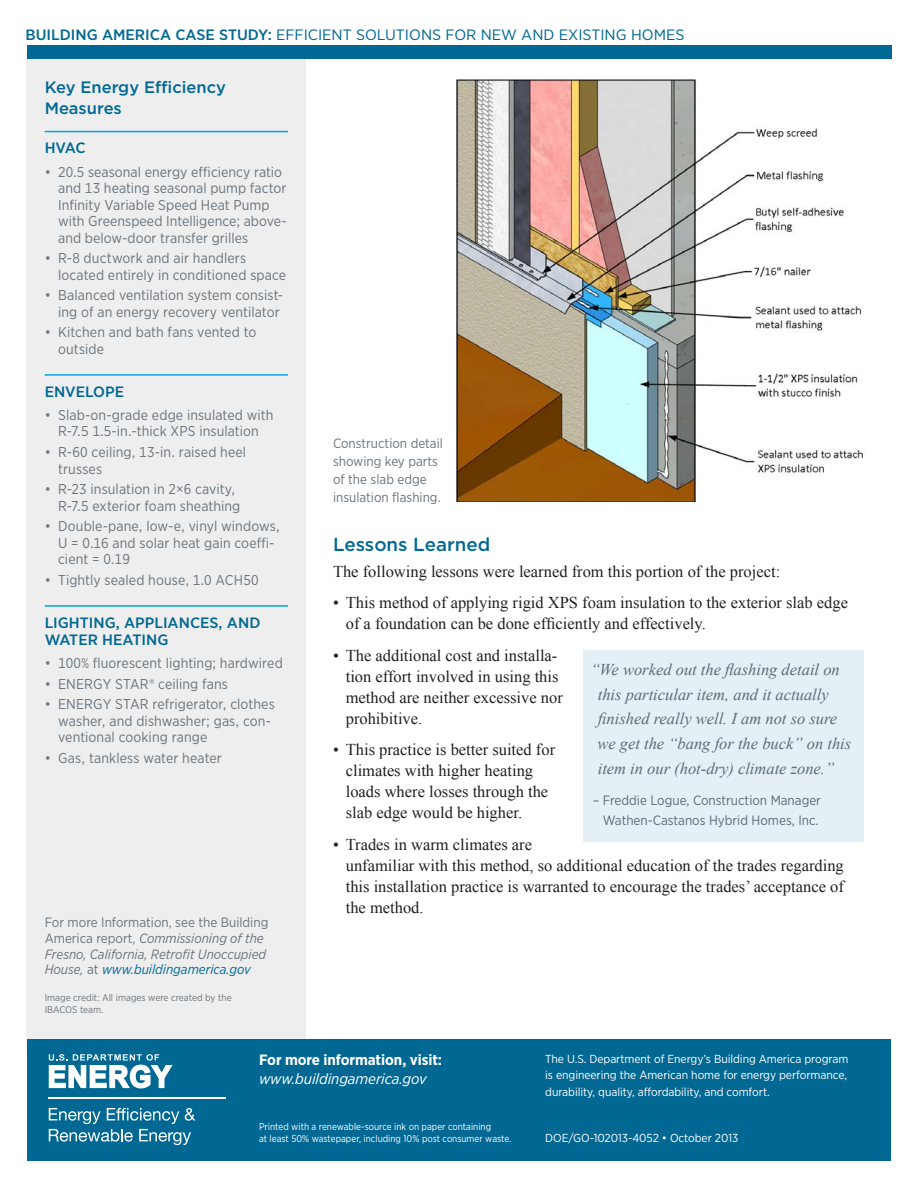
<style>
.page{position:relative;width:918px;height:1188px;background:#fff}
.page>*{position:absolute;margin:0;border:0;box-sizing:border-box;transform-origin:0 0}
.t1{font:500 18.75px "Gotham";color:#006893}
.t2{font:16.5px/21px "Times New Roman";color:#231f20}
.t3{font:italic 16.5px/24.8px "Times New Roman";color:#6a747b}
.t4{font:500 16.5px/21px "Gotham";color:#006893}
.t5{font:15px "Gotham Narrow";color:#006893;scale:1.1 1}
.t6{font:500 15px "Gotham Narrow";color:#006893;scale:1.1 1}
.t7{font:700 14.85px "Gotham Narrow";letter-spacing:-.005em;color:#fff}
.t8{font:italic 14.85px "Gotham Narrow";letter-spacing:-.005em;color:#fff}
.t9{font:14.25px/16.5px "Gotham Narrow";letter-spacing:.005em;color:#6a747b}
.t10{font:italic 13.5px/15.8px "Gotham Narrow";color:#6a747b}
.t11{font:13.5px/18px "Gotham Narrow";color:#6a747b;text-align:center}
.t12{font:11.7px/16.5px "Gotham Narrow";letter-spacing:-.005em;color:#fff}
.t13{font:9.75px/11.2px "Gotham Narrow";color:#fff}
.t14{font:9.75px/11.2px "Gotham Narrow";color:#6a747b}
.s1{font-weight:500}
.s2{font-style:normal}
.s3{color:#006893}
</style>
<div class="page">
<div style="left:27px;top:52px;width:279px;height:1002px;background:#eeeeef"></div>
<div style="left:27px;top:1039px;width:864px;height:122px;background:#006893"></div>
<svg style="left:49px;top:1054px;width:124px;height:34px"></svg>
<hr style="left:49px;top:1097px;width:177px;height:2px;background:#fff">
<svg style="left:49px;top:1108px;width:146px;height:37px"></svg>
<div style="left:27px;top:46px;width:864px;height:13px;background:#006893"></div>
<hr style="left:45px;top:131px;width:243px;height:1px;background:#00a5e3">
<hr style="left:45px;top:374px;width:243px;height:2px;background:#00a5e3">
<hr style="left:45px;top:605px;width:243px;height:2px;background:#00a5e3">
<div style="left:584px;top:650px;width:280px;height:191px;background:#e4eff6"></div>
<img style="left:456px;top:80px;width:407px;height:422px">
<p class="t5" style="left:25px;top:25px;width:591px"><span class="s1">BUILDING AMERICA CASE STUDY:</span> Efficient Solutions for new and Existing Homes</p>
<p class="t4" style="left:45px;top:76px;width:183px">Key Energy Efficiency<br>Measures</p>
<p class="t6" style="left:45px;top:139px;width:39px">HVAC</p>
<p class="t9" style="left:58px;top:163px;width:230px;text-indent:-13px">• 20.5 seasonal energy efficiency ratio and 13 heating seasonal pump factor Infinity Variable Speed Heat Pump with Greenspeed Intelligence; above&shy;and below-door transfer grilles</p>
<p class="t9" style="left:58px;top:250px;width:229px;text-indent:-13px">• R-8 ductwork and air handlers located entirely in conditioned space</p>
<p class="t9" style="left:45px;top:287px;width:240px;text-align:right">• Balanced ventilation system consist&shy;ing of an energy recovery ventilator</p>
<p class="t9" style="left:58px;top:324px;width:200px;text-indent:-13px">• Kitchen and bath fans vented to outside</p>
<p class="t6" style="left:45px;top:382px;width:19px">ENVE</p>
<p class="t6" style="left:85px;top:382px;width:18px">LOPE</p>
<p class="t9" style="left:45px;top:406px;width:230px;text-align:center">• Slab-on-grade edge insulated with<br>R-7.5 1.5-in.-thick XPS insulation</p>
<p class="t9" style="left:58px;top:444px;width:190px;text-indent:-13px">• R-60 ceiling, 13-in. raised heel trusses</p>
<p class="t9" style="left:58px;top:481px;width:184px;text-indent:-13px">• R-23 insulation in 2×6 cavity,<br>R-7.5 exterior foam sheathing</p>
<p class="t9" style="left:58px;top:518px;width:223px;text-indent:-13px">• Double-pane, low-e, vinyl windows,<br>U = 0.16 and solar heat gain coeffi&shy;cient = 0.19</p>
<p class="t9" style="left:45px;top:571px;width:216px">• Tightly sealed house, 1.0 ACH50</p>
<p class="t6" style="left:45px;top:613px;width:31px">LIGHTIN</p>
<p class="t6" style="left:105px;top:613px;width:63px">G, APPLIANCES</p>
<p class="t6" style="left:219px;top:613px;width:19px">, AND</p>
<p class="t6" style="left:45px;top:630px;width:23px">WATER</p>
<p class="t6" style="left:102px;top:630px;width:15px">HEATIN</p>
<p class="t6" style="left:157px;top:630px;width:12px">G</p>
<p class="t9" style="left:45px;top:655px;width:240px">• 100% fluorescent lighting; hardwired</p>
<p class="t9" style="left:45px;top:675px;width:185px">• ENERGY STAR® ceiling fans</p>
<p class="t9" style="left:58px;top:696px;width:218px;text-indent:-13px">• ENERGY STAR refrigerator, clothes washer, and dishwasher; gas, con&shy;ventional cooking range</p>
<p class="t9" style="left:45px;top:749px;width:179px">• Gas, tankless water heater</p>
<p class="t10" style="left:45px;top:914px;width:225px"><span class="s2">For more Information, see the Building America report,</span> Commissioning of the Fresno, California, Retrofit Unoccupied House, <span class="s2">at</span> <span class="s3">www.buildingamerica.gov</span></p>
<p class="t14" style="left:45px;top:992px;width:188px">Image credit: All images were created by the<br>IBACOS team.</p>
<p class="t11" style="left:333px;top:434px;width:112px;text-align:left">Construction detail showing key parts of the slab edge insulation flashing.</p>
<h1 class="t1" style="left:333px;top:532px;width:159px">Lessons Learned</h1>
<p class="t2" style="left:333px;top:561px;width:449px">The following lessons were learned from this portion of the project:</p>
<p class="t2" style="left:346px;top:592px;width:504px;text-indent:-13px">• This method of applying rigid XPS foam insulation to the exterior slab edge of a foundation can be done efficiently and effectively.</p>
<p class="t2" style="left:346px;top:645px;width:219px;text-indent:-13px">• The additional cost and installa&shy;tion effort involved in using this method are neither excessive nor prohibitive.</p>
<p class="t2" style="left:346px;top:739px;width:211px;text-indent:-13px">• This practice is better suited for climates with higher heating loads where losses through the slab edge would be higher.</p>
<p class="t2" style="left:346px;top:834px;width:500px;text-indent:-13px">• Trades in warm climates are<br>unfamiliar with this method, so additional education of the trades regarding this installation practice is warranted to encourage the trades’ acceptance of the method.</p>
<p class="t3" style="left:597px;top:657px;width:255px;text-indent:-7px">“We worked out the flashing detail on this particular item, and it actually finished really well. I am not so sure we get the “bang for the buck” on this item in our (hot-dry) climate zone.”</p>
<p class="t11" style="left:593px;top:789px;width:230px;line-height:20.2px">– Freddie Logue, Construction Manager<br>Wathen-Castanos Hybrid Homes, Inc.</p>
<p class="t7" style="left:259px;top:1050px;width:185px">For more information, visit:</p>
<p class="t8" style="left:259px;top:1070px;width:169px">www.buildingamerica.gov</p>
<p class="t13" style="left:259px;top:1121px;width:254px">Printed with a renewable-source ink on paper containing<br>at least 50% wastepaper, including 10% post consumer waste.</p>
<p class="t12" style="left:545px;top:1050px;width:305px">The U.S. Department of Energy’s Building America program is engineering the American home for energy performance, durability, quality, affordability, and comfort.</p>
<p class="t12" style="left:545px;top:1129px;width:195px">DOE/GO-102013-4052 • October 2013</p>
</div>
